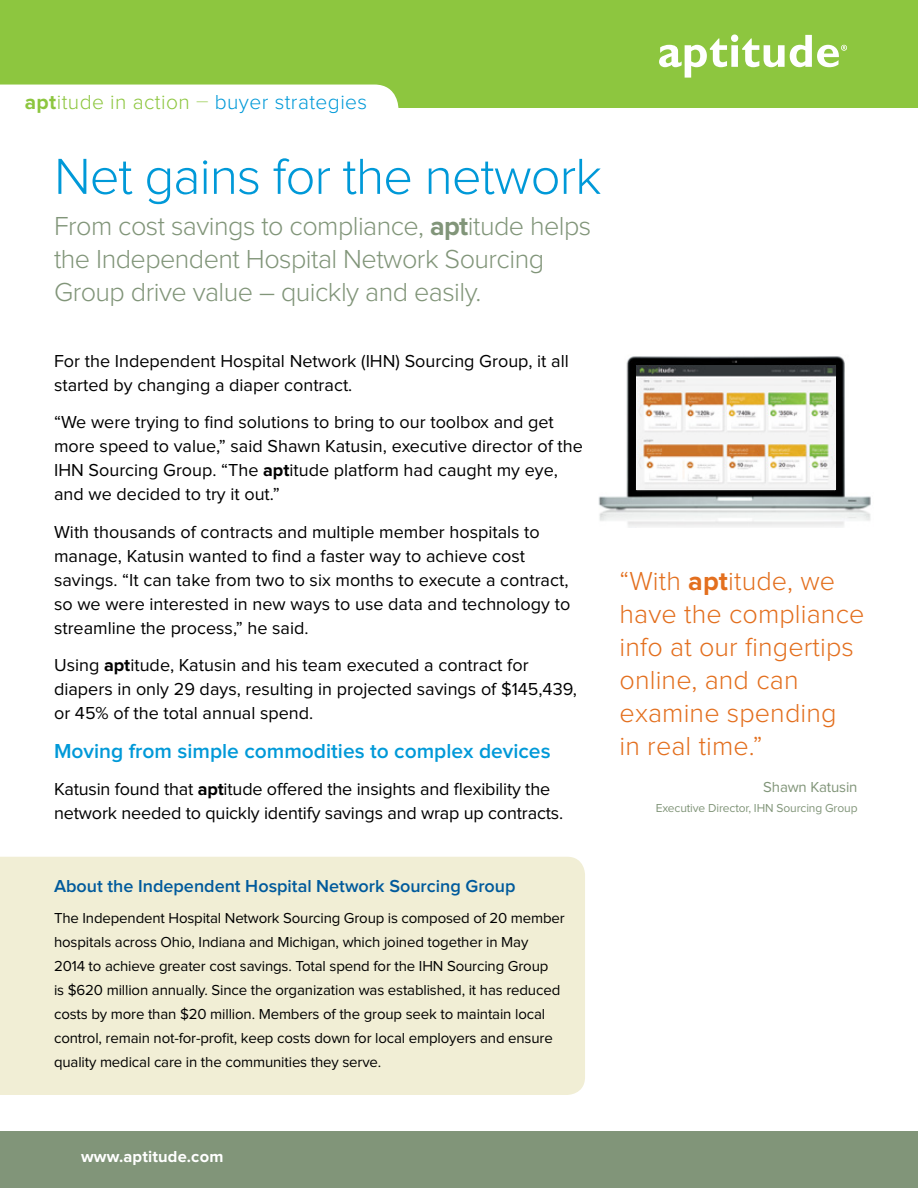
<style>
.page{position:relative;width:918px;height:1188px;background:#fff}
.page>*{position:absolute;margin:0;border:0;box-sizing:border-box;transform-origin:0 0}
.t1{font:300 52.5px "Proxima Nova";letter-spacing:-.02em;color:#0099d8}
.t2{font:300 27px/33px "Proxima Nova";letter-spacing:-.02em;color:#819579}
.t3{font:300 27px/33px "Proxima Nova";letter-spacing:.005em;color:#e36f1e}
.t4{font:600 21px "Proxima Nova";color:#0099d8}
.t5{font:300 21px "Proxima Nova";letter-spacing:.02em;color:#0099d8}
.t6{font:18px/24px "Proxima Nova";color:#000}
.t7{font:600 18px "Proxima Nova";color:#005a9c}
.t8{font:700 16.5px "Proxima Nova";letter-spacing:.01em;color:#fff}
.t9{font:15px/24px "Proxima Nova";letter-spacing:-.01em;color:#000}
.t10{font:15px "Proxima Nova";letter-spacing:-.01em;color:#819579}
.t11{font:12px "Proxima Nova";letter-spacing:-.01em;color:#819579}
.s1{font-weight:700;color:#8dc63f}
.s2{color:#8dc63f}
.s3{font-weight:100;color:#8dc63f}
.s4{font-weight:700}
</style>
<div class="page">
<div style="left:0;top:0;width:918px;height:108px;background:#8dc63f"></div>
<svg style="left:659px;top:34px;width:188px;height:44px"></svg>
<div style="left:0;top:857px;width:585px;height:238px;background:#f1eed5"></div>
<div style="left:0;top:1132px;width:918px;height:56px;background:#819579"></div>
<img style="left:598px;top:356px;width:273px;height:172px">
<img style="left:637px;top:366px;width:198px;height:123px">
<div style="left:0;top:85px;width:398px;height:23px;background:#fff"></div>
<p class="t5" style="left:25px;top:90px;width:344px"><span class="s1">apt</span><span class="s2">itude in action</span> <span class="s3">–</span> buyer strategies</p>
<h1 class="t1" style="left:54px;top:147px;width:549px">Net gains for the network</h1>
<h2 class="t2" style="left:54px;top:210px;width:539px">From cost savings to compliance, <span class="s4">apt</span>itude helps the Independent Hospital Network Sourcing<br>Group drive value – quickly and easily.</h2>
<p class="t6" style="left:54px;top:349px;width:516px">For the Independent Hospital Network (IHN) Sourcing Group, it all started by changing a diaper contract.</p>
<p class="t6" style="left:54px;top:411px;width:530px">“We were trying to find solutions to bring to our toolbox and get more speed to value,” said Shawn Katusin, executive director of the IHN Sourcing Group. “The <span class="s4">apt</span>itude platform had caught my eye, and we decided to try it out.”</p>
<p class="t6" style="left:54px;top:520px;width:518px">With thousands of contracts and multiple member hospitals to manage, Katusin wanted to find a faster way to achieve cost savings. “It can take from two to six months to execute a contract, so we were interested in new ways to use data and technology to streamline the process,” he said.</p>
<p class="t6" style="left:54px;top:654px;width:524px">Using <span class="s4">apt</span>itude, Katusin and his team executed a contract for diapers in only 29 days, resulting in projected savings of $145,439, or 45% of the total annual spend.</p>
<p class="t4" style="left:54px;top:739px;width:498px">Moving from simple commodities to complex devices</p>
<p class="t6" style="left:54px;top:778px;width:511px">Katusin found that <span class="s4">apt</span>itude offered the insights and flexibility the network needed to quickly identify savings and wrap up contracts.</p>
<h2 class="t3" style="left:620px;top:565px;width:246px">“With <span class="s4">apt</span>itude, we have the compliance info at our fingertips online, and can examine spending<br>in real time.”</h2>
<p class="t10" style="left:763px;top:778px;width:96px">Shawn Katusin</p>
<p class="t11" style="left:656px;top:802px;width:203px">Executive Director, IHN Sourcing Group</p>
<p class="t7" style="left:54px;top:876px;width:463px">About the Independent Hospital Network Sourcing Group</p>
<p class="t9" style="left:54px;top:907px;width:512px">The Independent Hospital Network Sourcing Group is composed of 20 member hospitals across Ohio, Indiana and Michigan, which joined together in May<br>2014 to achieve greater cost savings. Total spend for the IHN Sourcing Group<br>is $620 million annually. Since the organization was established, it has reduced costs by more than $20 million. Members of the group seek to maintain local control, remain not-for-profit, keep costs down for local employers and ensure quality medical care in the communities they serve.</p>
<p class="t8" style="left:81px;top:1147px;width:144px">www.aptitude.com</p>
</div>
